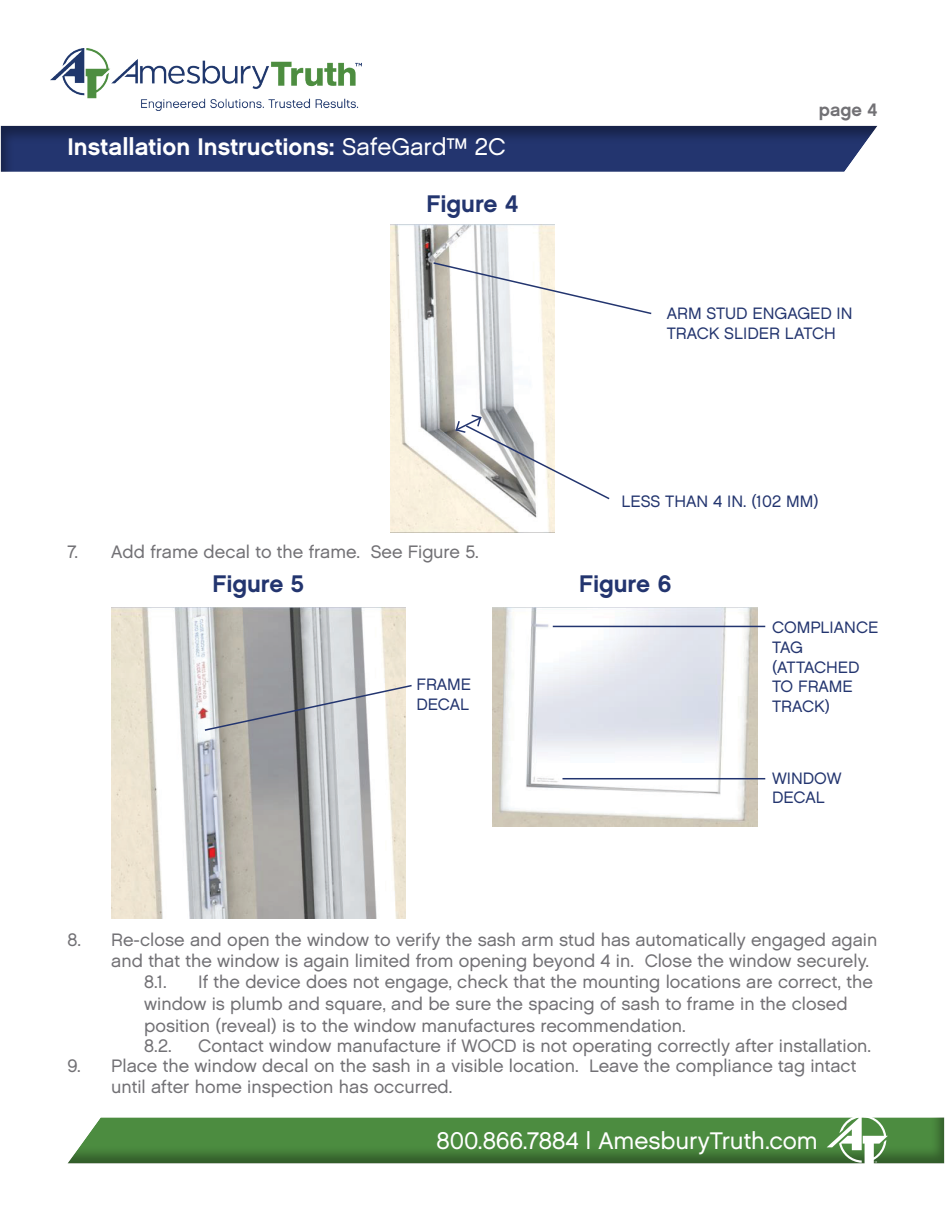
<style>
.page{position:relative;width:945px;height:1215px;background:#fff}
.page>*{position:absolute;margin:0;border:0;box-sizing:border-box;transform-origin:0 0}
.t1{font:24px "Chalet New York Nineteen Sixty";color:#fff}
.t2{font:24px "Chalet London Nineteen Sixty";color:#fff}
.t3{font:24px "Chalet New York Nineteen Sixty";letter-spacing:-.005em;color:#23356f}
.t4{font:18px/21.6px "Chalet London Nineteen Sixty";color:#727175}
.t5{font:18px "Chalet New York Nineteen Sixty";color:#727175}
.t6{font:16.5px/19.8px "Chalet London Nineteen Sixty";color:#23356f}
.s1{font-family:"Chalet London Nineteen Sixty"}
</style>
<div class="page">
<img style="left:50px;top:48px;width:312px;height:63px">
<div style="left:1px;top:125px;width:877px;height:49px;background:#231f20;opacity:.4"></div>
<svg style="left:68px;top:1117px;width:876px;height:47px;background:#548b49"></svg>
<img style="left:391px;top:224px;width:163px;height:309px">
<svg style="left:432px;top:261px;width:220px;height:54px"></svg>
<svg style="left:454px;top:414px;width:156px;height:87px"></svg>
<img style="left:111px;top:607px;width:294px;height:311px">
<svg style="left:203px;top:684px;width:209px;height:48px;background:#bbb"></svg>
<img style="left:493px;top:607px;width:265px;height:220px">
<hr style="left:563px;top:778px;width:202px;height:1px;background:#23356f">
<hr style="left:553px;top:626px;width:212px;height:1px;background:#23356f">
<p class="t1" style="left:68px;top:132px;width:440px">Installation Instructions: <span class="s1">SafeGard™ 2C</span></p>
<p class="t3" style="left:427px;top:188px;width:93px">Figure 4</p>
<p class="t4" style="left:68px;top:541px;width:12px">7.</p>
<p class="t4" style="left:111px;top:541px;width:369px">Add frame decal to the frame. See Figure 5.</p>
<p class="t5" style="left:819px;top:98px;width:60px">page 4</p>
<p class="t6" style="left:667px;top:303px;width:187px">ARM STUD ENGAGED IN<br>TRACK SLIDER LATCH</p>
<p class="t6" style="left:622px;top:492px;width:199px">LESS THAN 4 IN. (102 MM)</p>
<p class="t3" style="left:213px;top:569px;width:93px">Figure 5</p>
<p class="t3" style="left:579px;top:569px;width:93px">Figure 6</p>
<p class="t6" style="left:416px;top:674px;width:56px">FRAME</p>
<p class="t6" style="left:416px;top:694px;width:54px">DECAL</p>
<p class="t6" style="left:772px;top:617px;width:108px">COMPLIANCE<br>TAG (ATTACHED<br>TO FRAME<br>TRACK)</p>
<p class="t6" style="left:772px;top:768px;width:71px">WINDOW</p>
<p class="t6" style="left:772px;top:788px;width:54px">DECAL</p>
<p class="t4" style="left:68px;top:928px;width:15px">8.</p>
<p class="t4" style="left:68px;top:1055px;width:15px">9.</p>
<p class="t4" style="left:111px;top:928px;width:768px">Re-close and open the window to verify the sash arm stud has automatically engaged again and that the window is again limited from opening beyond 4 in. Close the window securely.</p>
<p class="t4" style="left:144px;top:971px;width:730px;text-indent:54px">If the device does not engage, check that the mounting locations are correct, the window is plumb and square, and be sure the spacing of sash to frame in the closed position (reveal) is to the window manufactures recommendation.</p>
<p class="t4" style="left:144px;top:1035px;width:29px">8.2.</p>
<p class="t4" style="left:198px;top:1035px;width:675px">Contact window manufacture if WOCD is not operating correctly after installation.</p>
<p class="t4" style="left:111px;top:1055px;width:747px">Place the window decal on the sash in a visible location. Leave the compliance tag intact until after home inspection has occurred.</p>
<p class="t4" style="left:144px;top:971px;width:24px">8.1.</p>
<p class="t2" style="left:437px;top:1126px;width:383px">800.866.7884 | AmesburyTruth.com</p>
</div>
